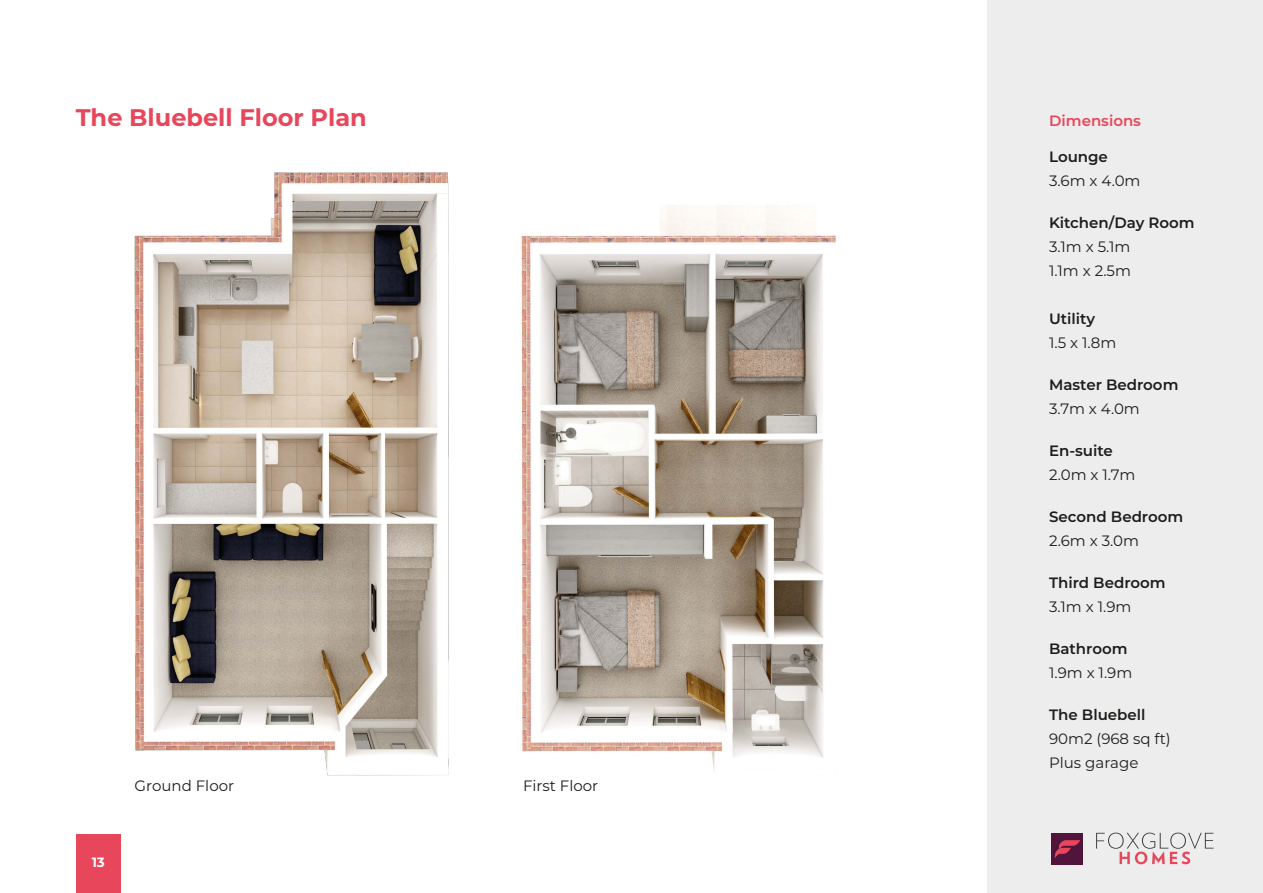
<style>
.page{position:relative;width:1263px;height:893px;background:#fff}
.page>*{position:absolute;margin:0;border:0;box-sizing:border-box;transform-origin:0 0}
.t1{font:700 24px "Montserrat";color:#e8465b}
.t2{font:15px/24px "Montserrat";color:#1d1d1b}
.t3{font:600 15px "Montserrat";color:#1d1d1b}
.t4{font:600 15px "Montserrat";color:#e94559}
.t5{font:700 13.5px "Montserrat";color:#fff}
</style>
<div class="page">
<div style="left:988px;top:0;width:275px;height:893px;background:#ededed"></div>
<img style="left:521px;top:205px;width:315px;height:566px">
<img style="left:134px;top:172px;width:315px;height:604px">
<div style="left:76px;top:835px;width:44px;height:58px;background:#e8465b"></div>
<div style="left:1052px;top:833px;width:31px;height:31px;background:#51153c"></div>
<svg style="left:1054px;top:833px;width:159px;height:31px"></svg>
<h1 class="t1" style="left:76px;top:100px;width:292px">The Bluebell Floor Plan</h1>
<p class="t5" style="left:92px;top:852px;width:15px">13</p>
<p class="t2" style="left:135px;top:773px;width:101px">Ground Floor</p>
<p class="t2" style="left:523px;top:773px;width:77px">First Floor</p>
<p class="t4" style="left:1049px;top:110px;width:93px">Dimensions</p>
<p class="t3" style="left:1049px;top:146px;width:60px">Lounge</p>
<p class="t2" style="left:1049px;top:169px;width:93px">3.6m x 4.0m</p>
<p class="t3" style="left:1049px;top:212px;width:147px">Kitchen/Day Room</p>
<p class="t2" style="left:1049px;top:235px;width:83px">3.1m x 5.1m<br>1.1m x 2.5m</p>
<p class="t3" style="left:1049px;top:308px;width:48px">Utility</p>
<p class="t2" style="left:1049px;top:331px;width:69px">1.5 x 1.8m</p>
<p class="t3" style="left:1049px;top:374px;width:131px">Master Bedroom</p>
<p class="t2" style="left:1049px;top:397px;width:92px">3.7m x 4.0m</p>
<p class="t3" style="left:1049px;top:440px;width:65px">En-suite</p>
<p class="t2" style="left:1049px;top:463px;width:88px">2.0m x 1.7m</p>
<p class="t3" style="left:1049px;top:506px;width:136px">Second Bedroom</p>
<p class="t2" style="left:1049px;top:529px;width:91px">2.6m x 3.0m</p>
<p class="t3" style="left:1049px;top:572px;width:118px">Third Bedroom</p>
<p class="t2" style="left:1049px;top:595px;width:84px">3.1m x 1.9m</p>
<p class="t3" style="left:1049px;top:638px;width:80px">Bathroom</p>
<p class="t2" style="left:1049px;top:661px;width:85px">1.9m x 1.9m</p>
<p class="t3" style="left:1049px;top:704px;width:98px">The Bluebell</p>
<p class="t2" style="left:1049px;top:727px;width:123px">90m2 (968 sq ft)<br>Plus garage</p>
</div>
